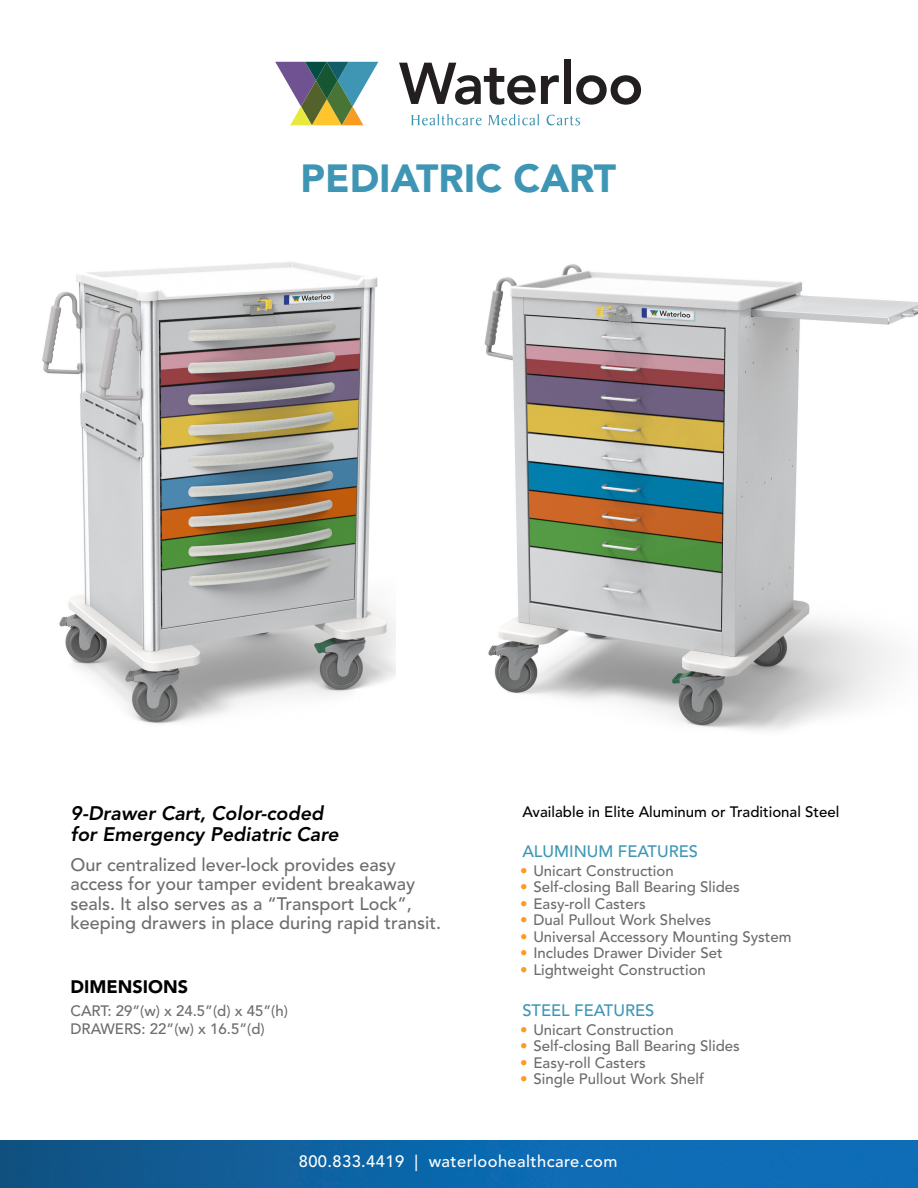
<style>
.page{position:relative;width:918px;height:1188px;background:#fff}
.page>*{position:absolute;margin:0;border:0;box-sizing:border-box;transform-origin:0 0}
.t1{font:900 39px "Avenir LT Pro";color:#3e96b4}
.t2{font:italic 800 19.5px/21px "Avenir LT Pro";color:#010101}
.t3{font:500 18px/19.5px "Avenir LT Pro";color:#6c6d70}
.t4{font:900 18px "Avenir LT Pro";color:#010101}
.t5{font:500 16.5px "Avenir LT Pro";letter-spacing:.025em;color:#fff}
.t6{font:500 16.5px "Avenir LT Pro";color:#3e96b4}
.t7{font:500 15px/18px "Avenir LT Pro";color:#6c6d70}
.t8{font:500 15px "Avenir LT Pro";color:#010101}
.s1{color:#f89c23}
</style>
<div class="page">
<img style="left:42px;top:262px;width:354px;height:462px">
<img style="left:484px;top:264px;width:434px;height:467px">
<svg style="left:399px;top:63px;width:160px;height:42px"></svg>
<div style="left:564px;top:60px;width:7px;height:44px;background:#231f20"></div>
<svg style="left:576px;top:75px;width:65px;height:30px"></svg>
<svg style="left:411px;top:114px;width:71px;height:11px"></svg>
<svg style="left:488px;top:114px;width:51px;height:11px"></svg>
<svg style="left:547px;top:115px;width:33px;height:10px"></svg>
<svg style="left:275px;top:62px;width:103px;height:63px"></svg>
<img style="left:0;top:1141px;width:918px;height:47px">
<h1 class="t1" style="left:301px;top:155px;width:317px">PEDIATRIC CART</h1>
<h2 class="t2" style="left:70px;top:803px;width:270px">9-Drawer Cart, Color-coded for Emergency Pediatric Care</h2>
<p class="t3" style="left:70px;top:855px;width:372px">Our centralized lever-lock provides easy access for your tamper evident breakaway seals. It also serves as a “Transport Lock”, keeping drawers in place during rapid transit.</p>
<p class="t4" style="left:70px;top:976px;width:119px">DIMENSIONS</p>
<p class="t7" style="left:70px;top:1002px;width:219px">CART: 29”(w) x 24.5”(d) x 45”(h)<br>DRAWERS: 22”(w) x 16.5”(d)</p>
<p class="t8" style="left:522px;top:803px;width:319px">Available in Elite Aluminum or Traditional Steel</p>
<p class="t6" style="left:522px;top:842px;width:177px">ALUMINUM FEATURES</p>
<p class="t7" style="left:520px;top:862px;width:155px"><span class="s1">•</span> Unicart Construction</p>
<p class="t7" style="left:520px;top:878px;width:221px"><span class="s1">•</span> Self-closing Ball Bearing Slides</p>
<p class="t7" style="left:520px;top:895px;width:127px"><span class="s1">•</span> Easy-roll Casters</p>
<p class="t7" style="left:520px;top:911px;width:193px"><span class="s1">•</span> Dual Pullout Work Shelves</p>
<p class="t7" style="left:520px;top:928px;width:273px"><span class="s1">•</span> Universal Accessory Mounting System</p>
<p class="t7" style="left:520px;top:944px;width:204px"><span class="s1">•</span> Includes Drawer Divider Set</p>
<p class="t7" style="left:520px;top:961px;width:187px"><span class="s1">•</span> Lightweight Construction</p>
<p class="t6" style="left:522px;top:1000px;width:134px">STEEL FEATURES</p>
<p class="t7" style="left:520px;top:1021px;width:155px"><span class="s1">•</span> Unicart Construction</p>
<p class="t7" style="left:520px;top:1037px;width:221px"><span class="s1">•</span> Self-closing Ball Bearing Slides</p>
<p class="t7" style="left:520px;top:1054px;width:127px"><span class="s1">•</span> Easy-roll Casters</p>
<p class="t7" style="left:520px;top:1070px;width:186px"><span class="s1">•</span> Single Pullout Work Shelf</p>
<p class="t5" style="left:299px;top:1152px;width:320px">800.833.4419 | waterloohealthcare.com</p>
</div>
